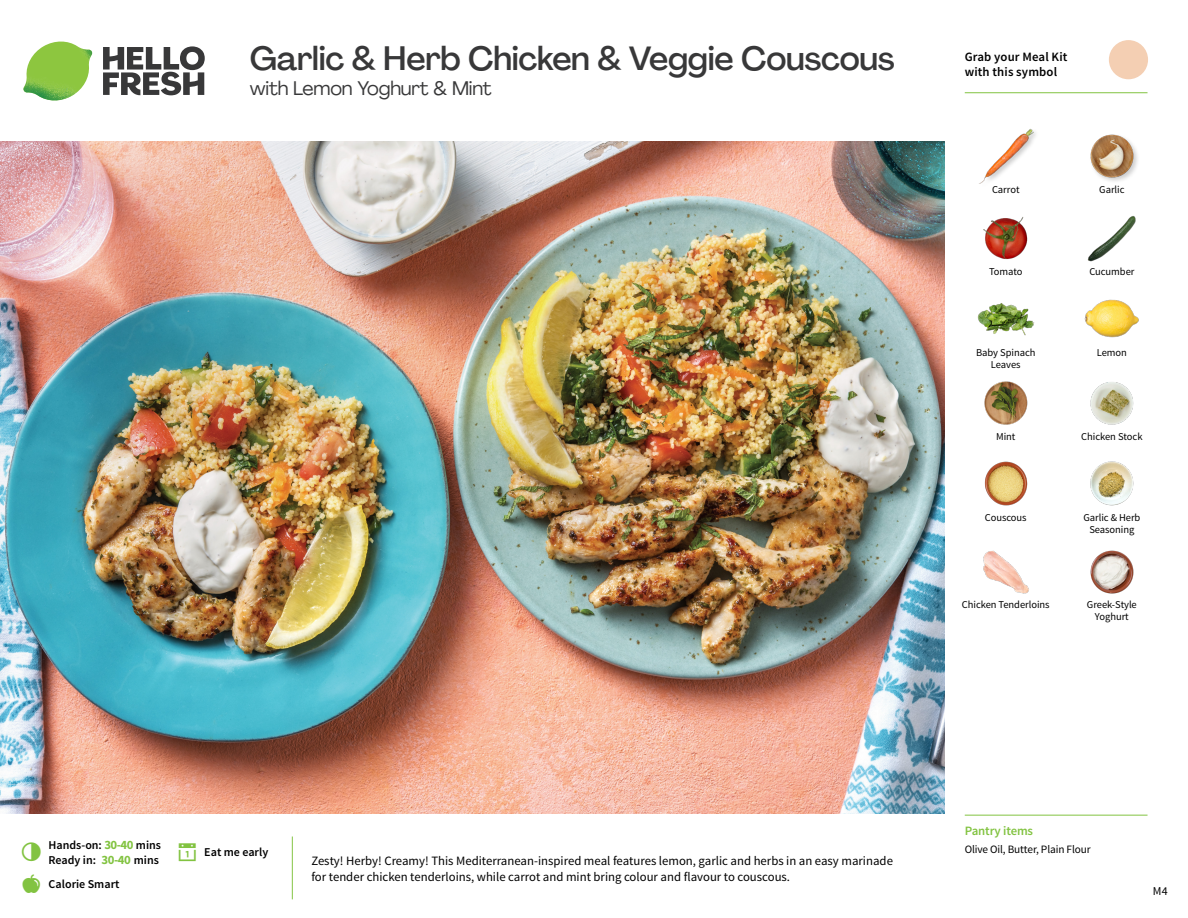
<style>
.page{position:relative;width:1188px;height:918px;background:#fff}
.page>*{position:absolute;margin:0;border:0;box-sizing:border-box;transform-origin:0 0}
.t1{font:500 33px "Agrandir";letter-spacing:-.01em;color:#383839}
.t2{font:19.5px "Agrandir";letter-spacing:-.01em;color:#383839}
.t3{font:12.75px/16.5px "Source Sans Pro";color:#000}
.t4{font:600 12.75px/15px "Source Sans Pro";letter-spacing:.01em;color:#000}
.t5{font:600 12.75px "Source Sans Pro";letter-spacing:-.01em;color:#82c341}
.t6{font:600 12px/15px "Source Sans Pro";color:#000}
.t7{font:12px "Source Sans Pro";color:#000}
.t8{font:11.25px "Source Sans Pro";letter-spacing:-.01em;color:#000}
.t9{font:10.5px/12px "Source Sans Pro";letter-spacing:-.005em;color:#000;text-align:center}
.s1{font-weight:700;font-size:12.75px;color:#82c341}
</style>
<div class="page">
<svg style="left:103px;top:46px;width:102px;height:49px"></svg>
<img style="left:23px;top:42px;width:69px;height:59px">
<img style="left:0;top:142px;width:945px;height:672px">
<img style="left:1084px;top:299px;width:55px;height:39px">
<img style="left:1090px;top:382px;width:44px;height:43px">
<img style="left:984px;top:381px;width:44px;height:44px">
<img style="left:984px;top:461px;width:44px;height:45px">
<img style="left:1090px;top:550px;width:44px;height:44px">
<img style="left:983px;top:550px;width:46px;height:44px">
<img style="left:977px;top:303px;width:57px;height:33px">
<img style="left:983px;top:217px;width:45px;height:43px">
<img style="left:1087px;top:216px;width:49px;height:46px">
<img style="left:979px;top:128px;width:55px;height:56px">
<img style="left:1090px;top:134px;width:48px;height:48px">
<img style="left:1090px;top:461px;width:44px;height:45px">
<hr style="left:965px;top:815px;width:183px;height:1px;background:#82c341">
<svg style="left:1091px;top:40px;width:57px;height:54px"></svg>
<hr style="left:965px;top:92px;width:183px;height:1px;background:#82c341">
<h1 class="t1" style="left:250px;top:38px;width:647px">Garlic &amp; Herb Chicken &amp; Veggie Couscous</h1>
<h2 class="t2" style="left:250px;top:76px;width:243px">with Lemon Yoghurt &amp; Mint</h2>
<p class="t4" style="left:965px;top:50px;width:104px">Grab your Meal Kit with this symbol</p>
<p class="t9" style="left:992px;top:183px;width:29px">Carrot</p>
<p class="t9" style="left:1099px;top:183px;width:27px">Garlic</p>
<p class="t9" style="left:989px;top:265px;width:35px">Tomato</p>
<p class="t9" style="left:1089px;top:265px;width:47px">Cucumber</p>
<p class="t9" style="left:976px;top:346px;width:61px">Baby Spinach</p>
<p class="t9" style="left:1097px;top:346px;width:32px">Lemon</p>
<p class="t9" style="left:991px;top:358px;width:31px">Leaves</p>
<p class="t9" style="left:996px;top:431px;width:21px">Mint</p>
<p class="t9" style="left:1081px;top:431px;width:63px">Chicken Stock</p>
<p class="t9" style="left:985px;top:512px;width:43px">Couscous</p>
<p class="t9" style="left:1083px;top:512px;width:58px">Garlic &amp; Herb<br>Seasoning</p>
<p class="t9" style="left:962px;top:599px;width:89px">Chicken Tenderloins</p>
<p class="t9" style="left:1087px;top:599px;width:51px">Greek-Style<br>Yoghurt</p>
<p class="t6" style="left:48px;top:838px;width:114px">Hands-on: <span class="s1">30-40</span> mins<br>Ready in: <span class="s1">30-40</span> mins</p>
<p class="t6" style="left:49px;top:876px;width:72px">Calorie Smart</p>
<p class="t6" style="left:204px;top:845px;width:65px">Eat me early</p>
<p class="t3" style="left:311px;top:852px;width:583px">Zesty! Herby! Creamy! This Mediterranean-inspired meal features lemon, garlic and herbs in an easy marinade for tender chicken tenderloins, while carrot and mint bring colour and flavour to couscous.</p>
<p class="t5" style="left:965px;top:822px;width:70px">Pantry items</p>
<p class="t8" style="left:965px;top:842px;width:127px">Olive Oil, Butter, Plain Flour</p>
<p class="t7" style="left:1153px;top:884px;width:16px">M4</p>
</div>
